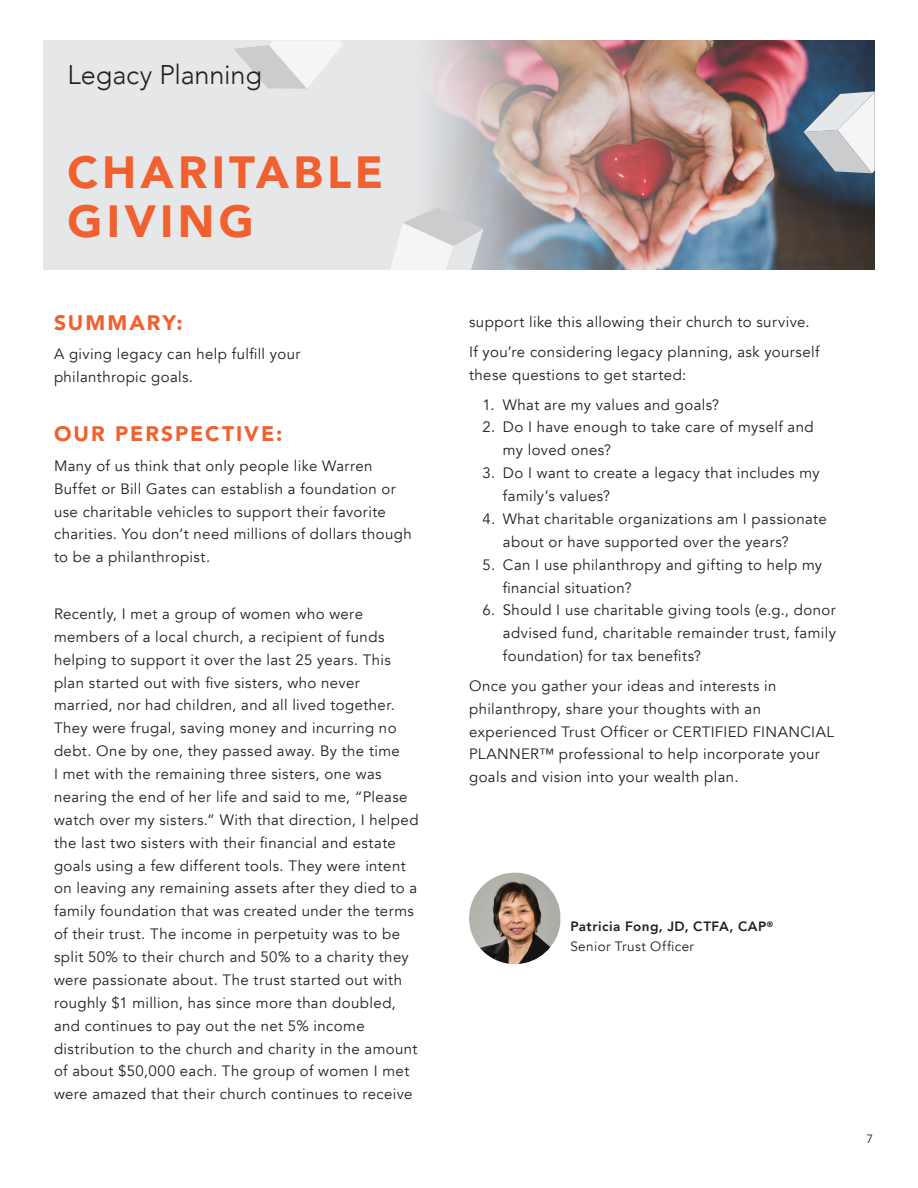
<style>
.page{position:relative;width:918px;height:1188px;background:#fff}
.page>*{position:absolute;margin:0;border:0;box-sizing:border-box;transform-origin:0 0}
.t1{font:900 45px/49.5px "Avenir";letter-spacing:.095em;color:#f1602e}
.t2{font:300 27px "Avenir";letter-spacing:-.005em;color:#231f20}
.t3{font:900 21px "Avenir";letter-spacing:.095em;color:#f1602e}
.t4{font:15px/23px "Avenir";letter-spacing:.025em;color:#231f20}
.t5{font:800 13.5px/19.5px "Avenir";letter-spacing:.035em;color:#231f20}
.t6{font:12px "Avenir";color:#231f20}
.s1{font-weight:400}
</style>
<div class="page">
<img style="left:43px;top:40px;width:832px;height:230px">
<svg style="left:298px;top:40px;width:293px;height:230px;background:#d1cbcb"></svg>
<svg style="left:804px;top:91px;width:71px;height:82px"></svg>
<svg style="left:233px;top:40px;width:110px;height:49px"></svg>
<svg style="left:390px;top:208px;width:93px;height:62px"></svg>
<img style="left:469px;top:873px;width:91px;height:91px">
<h2 class="t2" style="left:68px;top:59px;width:196px">Legacy Planning</h2>
<h1 class="t1" style="left:68px;top:146px;width:317px">CHARITABLE<br>GIVING</h1>
<h3 class="t3" style="left:54px;top:304px;width:130px">SUMMARY:</h3>
<p class="t4" style="left:54px;top:343px;width:248px">A giving legacy can help fulfill your philanthropic goals.</p>
<h3 class="t3" style="left:54px;top:416px;width:230px">OUR PERSPECTIVE:</h3>
<p class="t4" style="left:54px;top:454px;width:359px">Many of us think that only people like Warren Buffet or Bill Gates can establish a foundation or use charitable vehicles to support their favorite charities. You don’t need millions of dollars though to be a philanthropist.</p>
<p class="t4" style="left:54px;top:603px;width:366px">Recently, I met a group of women who were members of a local church, a recipient of funds helping to support it over the last 25 years. This plan started out with five sisters, who never married, nor had children, and all lived together.<br>They were frugal, saving money and incurring no debt. One by one, they passed away. By the time<br>I met with the remaining three sisters, one was nearing the end of her life and said to me, “Please watch over my sisters.” With that direction, I helped the last two sisters with their financial and estate goals using a few different tools. They were intent on leaving any remaining assets after they died to a family foundation that was created under the terms of their trust. The income in perpetuity was to be split 50% to their church and 50% to a charity they were passionate about. The trust started out with roughly $1 million, has since more than doubled, and continues to pay out the net 5% income distribution to the church and charity in the amount of about $50,000 each. The group of women I met were amazed that their church continues to receive</p>
<p class="t4" style="left:469px;top:308px;width:352px;line-height:29.7px">support like this allowing their church to survive.<br>If you’re considering legacy planning, ask yourself</p>
<p class="t4" style="left:469px;top:364px;width:219px">these questions to get started:</p>
<p class="t4" style="left:483px;top:393px;width:238px">1. What are my values and goals?</p>
<p class="t4" style="left:503px;top:416px;width:312px;text-indent:-20px">2. Do I have enough to take care of myself and my loved ones?</p>
<p class="t4" style="left:503px;top:462px;width:318px;text-indent:-20px">3. Do I want to create a legacy that includes my family’s values?</p>
<p class="t4" style="left:503px;top:508px;width:325px;text-indent:-20px">4. What charitable organizations am I passionate about or have supported over the years?</p>
<p class="t4" style="left:503px;top:553px;width:321px;text-indent:-20px">5. Can I use philanthropy and gifting to help my financial situation?</p>
<p class="t4" style="left:503px;top:599px;width:335px;text-align:justify;text-indent:-20px">6. Should I use charitable giving tools (e.g., donor advised fund, charitable remainder trust, family foundation) for tax benefits?</p>
<p class="t4" style="left:469px;top:674px;width:366px">Once you gather your ideas and interests in philanthropy, share your thoughts with an experienced Trust Officer or CERTIFIED FINANCIAL PLANNER™ professional to help incorporate your goals and vision into your wealth plan.</p>
<p class="t5" style="left:570px;top:917px;width:204px">Patricia Fong, JD, CTFA, CAP<sup>®<br></sup><span class="s1">Senior Trust Officer</span></p>
<p class="t6" style="left:866px;top:1132px;width:8px">7</p>
</div>
